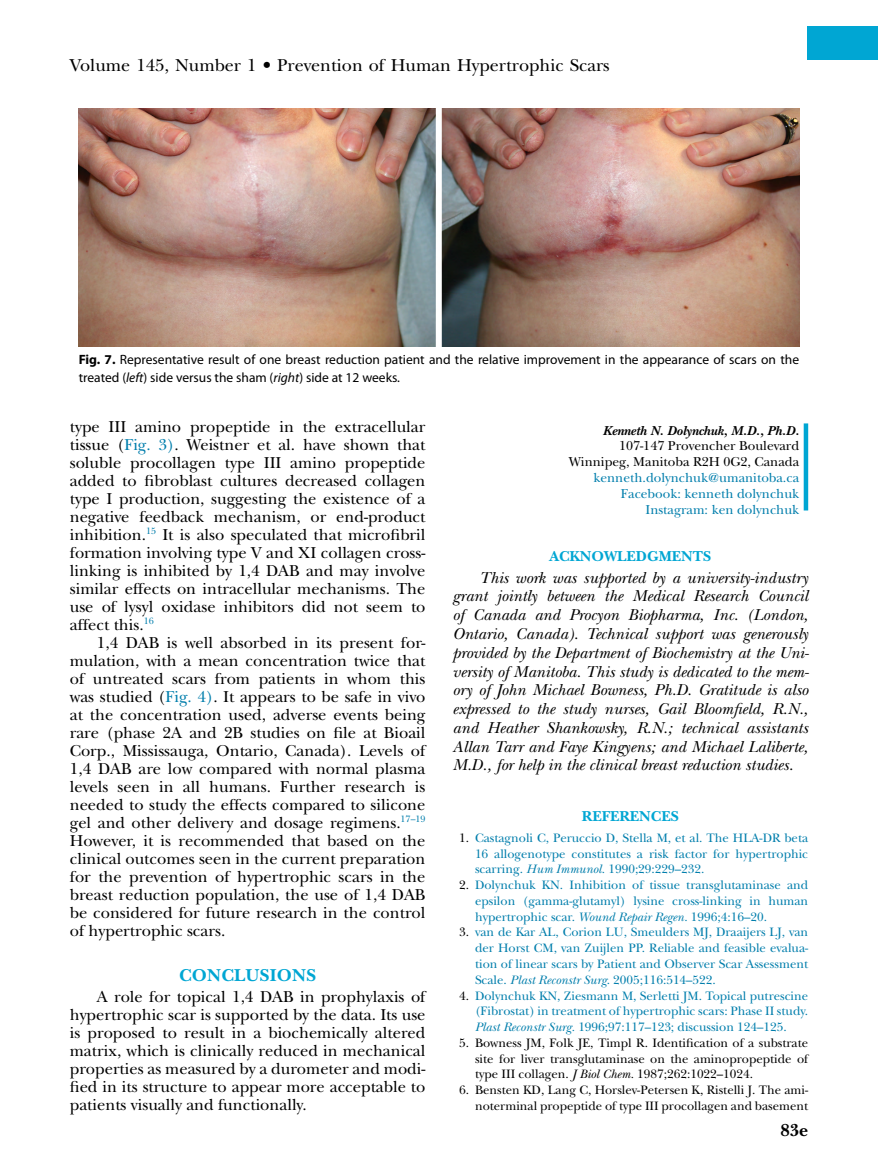
<style>
.page{position:relative;width:878px;height:1175px;background:#fff}
.page>*{position:absolute;margin:0;border:0;box-sizing:border-box;transform-origin:0 0}
.t1{font:18px "New Baskerville";color:#000}
.t2{font:700 18px "New Baskerville";letter-spacing:.01em;color:#00a6d3}
.t3{font:700 18px "New Baskerville";color:#000}
.t4{font:16.5px/18px "New Baskerville";color:#000;text-align:justify}
.t5{font:italic 16.5px/18.8px "New Baskerville";color:#000;text-align:justify}
.t6{font:700 15px "New Baskerville";color:#00a6d3}
.t7{font:13.5px/18px "Myriad Pro";color:#000}
.t8{font:13.5px/15.8px "New Baskerville";color:#017eac;text-align:right}
.t9{font:13.5px/15.8px "New Baskerville";color:#000;text-align:right}
.t10{font:italic 700 13.5px "New Baskerville";color:#000}
.t11{font:12.75px/15.8px "New Baskerville";color:#017eac;text-align:justify}
.t12{font:12.75px/15.8px "New Baskerville";color:#000;text-align:justify}
.s1{font-weight:700}
.s2{font-style:italic}
.s3{color:#017eac}
.s4{color:#000}
</style>
<div class="page">
<div style="left:807px;top:26px;width:71px;height:33px;background:#00a6d3"></div>
<div style="left:803px;top:423px;width:5px;height:87px;background:#00a6d3"></div>
<img style="left:79px;top:108px;width:720px;height:238px">
<p class="t1" style="left:70px;top:54px;width:541px">Volume 145, Number 1 • Prevention of Human Hypertrophic Scars</p>
<p class="t7" style="left:79px;top:351px;width:722px"><span class="s1">Fig. 7.</span> Representative result of one breast reduction patient and the relative improvement in the appearance of scars on the treated (<span class="s2">left</span>) side versus the sham (<span class="s2">right</span>) side at 12 weeks.</p>
<p class="t4" style="left:70px;top:417px;width:357px">type III amino propeptide in the extracellular tissue (<span class="s3">Fig. 3)</span>. Weistner et al. have shown that soluble procollagen type III amino propeptide added to fibroblast cultures decreased collagen type I production, suggesting the existence of a negative feedback mechanism, or end-product inhibition.<sup>15</sup> It is also speculated that microfibril formation involving type V and XI collagen cross&shy;linking is inhibited by 1,4 DAB and may involve similar effects on intracellular mechanisms. The use of lysyl oxidase inhibitors did not seem to affect this.<sup>16</sup></p>
<p class="t4" style="left:70px;top:633px;width:357px;text-indent:27px">1,4 DAB is well absorbed in its present for&shy;mulation, with a mean concentration twice that of untreated scars from patients in whom this was studied (<span class="s3">Fig. 4)</span>. It appears to be safe in vivo at the concentration used, adverse events being rare (phase 2A and 2B studies on file at Bioail Corp., Mississauga, Ontario, Canada). Levels of 1,4 DAB are low compared with normal plasma levels seen in all humans. Further research is needed to study the effects compared to silicone gel and other delivery and dosage regimens.<sup>17–19<br></sup>However, it is recommended that based on the clinical outcomes seen in the current preparation for the prevention of hypertrophic scars in the breast reduction population, the use of 1,4 DAB be considered for future research in the control of hypertrophic scars.</p>
<p class="t2" style="left:179px;top:964px;width:138px">CONCLUSIONS</p>
<p class="t4" style="left:70px;top:987px;width:357px;text-indent:27px">A role for topical 1,4 DAB in prophylaxis of hypertrophic scar is supported by the data. Its use is proposed to result in a biochemically altered matrix, which is clinically reduced in mechanical properties as measured by a durometer and modi&shy;fied in its structure to appear more acceptable to patients visually and functionally.</p>
<p class="t10" style="left:602px;top:422px;width:198px">Kenneth N. Dolynchuk, M.D., Ph.D.</p>
<p class="t9" style="left:568px;top:438px;width:232px">107-147 Provencher Boulevard<br>Winnipeg, Manitoba R2H 0G2, Canada</p>
<p class="t8" style="left:593px;top:470px;width:207px">kenneth.dolynchuk@umanitoba.ca<br>Facebook: kenneth dolynchuk<br>Instagram: ken dolynchuk</p>
<p class="t6" style="left:549px;top:547px;width:163px">ACKNOWLEDGMENTS</p>
<p class="t5" style="left:452px;top:568px;width:358px;text-indent:27px">This work was supported by a university-industry grant jointly between the Medical Research Council of Canada and Procyon Biopharma, Inc. (London, Ontario, Canada). Technical support was generously provided by the Department of Biochemistry at the Uni&shy;versity of Manitoba. This study is dedicated to the mem&shy;ory of John Michael Bowness, Ph.D. Gratitude is also expressed to the study nurses, Gail Bloomfield, R.N., and Heather Shankowsky, R.N.; technical assistants Allan Tarr and Faye Kingyens; and Michael Laliberte, M.D., for help in the clinical breast reduction studies.</p>
<p class="t6" style="left:582px;top:808px;width:98px">REFERENCES</p>
<p class="t11" style="left:475px;top:829px;width:335px;text-indent:-16px"><span class="s4">1.</span> Castagnoli C, Peruccio D, Stella M, et al. The HLA-DR beta 16 allogenotype constitutes a risk factor for hypertrophic scarring. <span class="s2">Hum Immunol.</span> 1990;29:229–232.</p>
<p class="t11" style="left:475px;top:877px;width:335px;text-indent:-16px"><span class="s4">2.</span> Dolynchuk KN. Inhibition of tissue transglutaminase and epsilon (gamma-glutamyl) lysine cross-linking in human hypertrophic scar. <span class="s2">Wound Repair Regen.</span> 1996;4:16–20.</p>
<p class="t11" style="left:475px;top:924px;width:335px;text-indent:-16px"><span class="s4">3.</span> van de Kar AL, Corion LU, Smeulders MJ, Draaijers LJ, van der Horst CM, van Zuijlen PP. Reliable and feasible evalua&shy;tion of linear scars by Patient and Observer Scar Assessment Scale. <span class="s2">Plast Reconstr Surg</span>. 2005;116:514–522.</p>
<p class="t11" style="left:475px;top:987px;width:335px;text-indent:-16px"><span class="s4">4.</span> Dolynchuk KN, Ziesmann M, Serletti JM. Topical putrescine (Fibrostat) in treatment of hypertrophic scars: Phase II study.<br><span class="s2">Plast Reconstr Surg.</span> 1996;97:117–123; discussion 124–125.</p>
<p class="t12" style="left:475px;top:1035px;width:335px;text-indent:-16px">5. Bowness JM, Folk JE, Timpl R. Identification of a substrate site for liver transglutaminase on the aminopropeptide of type III collagen. <span class="s2">J Biol Chem.</span> 1987;262:1022–1024.</p>
<p class="t12" style="left:459px;top:1082px;width:350px;text-align:right">6. Bensten KD, Lang C, Horslev-Petersen K, Ristelli J. The ami&shy;noterminal propeptide of type III procollagen and basement</p>
<p class="t3" style="left:780px;top:1119px;width:29px">83e</p>
</div>
